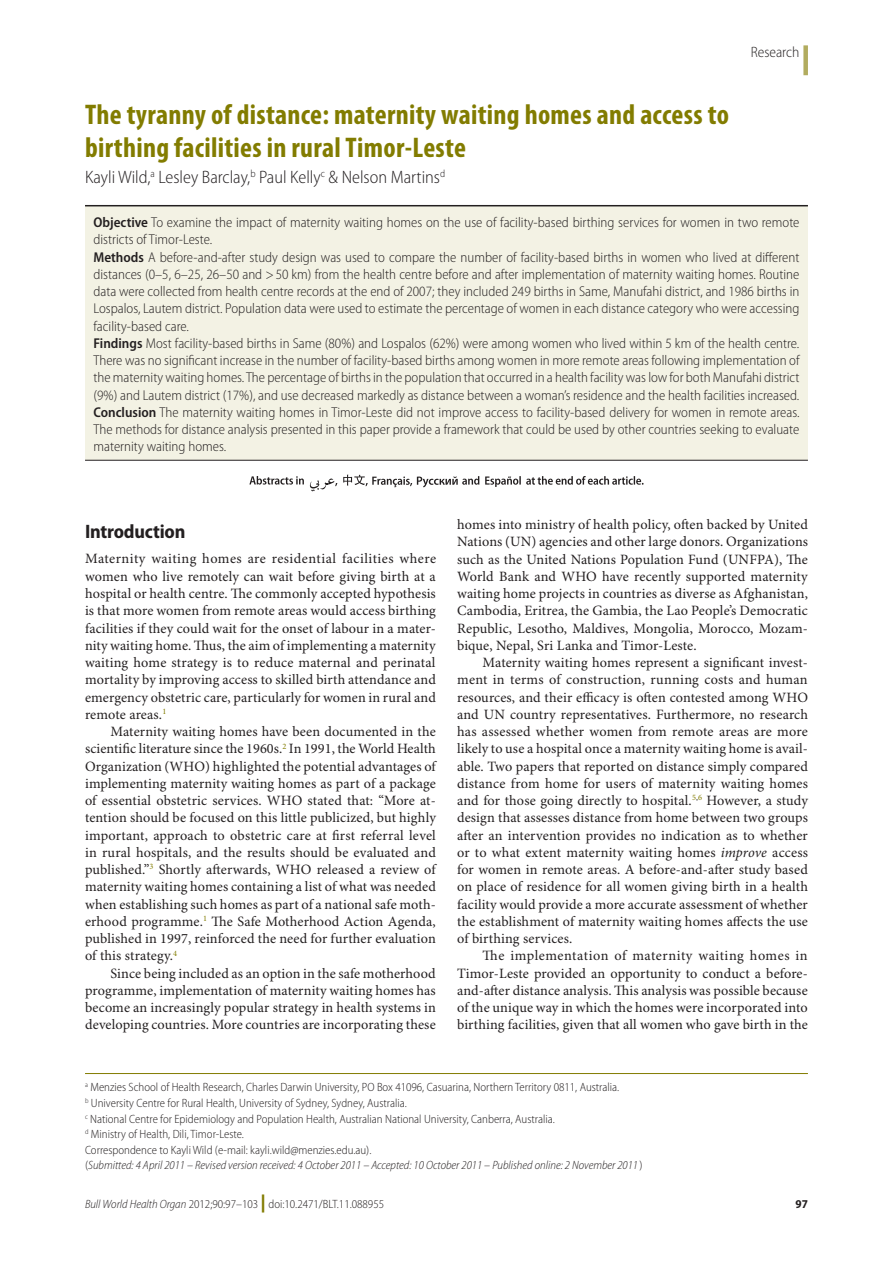
<style>
.page{position:relative;width:893px;height:1263px;background:#fff}
.page>*{position:absolute;margin:0;border:0;box-sizing:border-box;transform-origin:0 0}
.t1{font:700 condensed 28.5px/33.8px "Myriad Pro";letter-spacing:.01em;color:#827c00}
.t2{font:700 semi-condensed 19.5px "Myriad Pro";letter-spacing:-.01em;color:#231f20}
.t3{font:300 semi-condensed 18px "Myriad Pro";color:#231f20}
.t4{font:300 semi-condensed 15px "Myriad Pro";color:#231f20}
.t5{font:14.25px/17.2px "Minion Pro";letter-spacing:.01em;color:#231f20;text-align:justify}
.t6{font:300 semi-condensed 14.25px/17.2px "Myriad Pro";color:#231f20}
.t7{font:300 semi-condensed 12px/15.6px "Myriad Pro";color:#231f20}
.t8{font:700 semi-condensed 12px "Myriad Pro";color:#231f20}
.s1{font-weight:600}
.s2{font-style:italic}
.s3{font-weight:900;font-stretch:normal;font-size:18px;color:#827c00}
</style>
<div class="page">
<div style="left:803px;top:45px;width:5px;height:30px;background:#b2ac5f"></div>
<div style="left:85px;top:205px;width:723px;height:255px;background:#f3f2e4"></div>
<hr style="left:85px;top:1073px;width:723px;height:1px;background:#827c00">
<hr style="left:85px;top:205px;width:723px;height:1px;background:#231f20">
<hr style="left:85px;top:460px;width:723px;height:1px;background:#231f20">
<svg style="left:310px;top:475px;width:334px;height:16px"></svg>
<svg style="left:249px;top:476px;width:55px;height:9px"></svg>
<h1 class="t1" style="left:85px;top:98px;width:645px">The tyranny of distance: maternity waiting homes and access to birthing facilities in rural Timor-Leste</h1>
<p class="t3" style="left:85px;top:167px;width:362px">Kayli Wild,<sup>a</sup> Lesley Barclay,<sup>b</sup> Paul Kelly<sup>c</sup> &amp; Nelson Martins<sup>d</sup></p>
<p class="t4" style="left:751px;top:44px;width:50px">Research</p>
<p class="t6" style="left:94px;top:214px;width:707px"><span class="s1">Objective</span> To examine the impact of maternity waiting homes on the use of facility-based birthing services for women in two remote districts of Timor-Leste.<br><span class="s1">Methods</span> A before-and-after study design was used to compare the number of facility-based births in women who lived at different distances (0–5, 6–25, 26–50 and &gt;50 km) from the health centre before and after implementation of maternity waiting homes. Routine data were collected from health centre records at the end of 2007; they included 249 births in Same, Manufahi district, and 1986 births in Lospalos, Lautem district. Population data were used to estimate the percentage of women in each distance category who were accessing facility-based care.<br><span class="s1">Findings</span> Most facility-based births in Same (80%) and Lospalos (62%) were among women who lived within 5 km of the health centre.<br>There was no significant increase in the number of facility-based births among women in more remote areas following implementation of the maternity waiting homes. The percentage of births in the population that occurred in a health facility was low for both Manufahi district (9%) and Lautem district (17%), and use decreased markedly as distance between a woman’s residence and the health facilities increased.<br><span class="s1">Conclusion</span> The maternity waiting homes in Timor-Leste did not improve access to facility-based delivery for women in remote areas.<br>The methods for distance analysis presented in this paper provide a framework that could be used by other countries seeking to evaluate maternity waiting homes.</p>
<h2 class="t2" style="left:85px;top:520px;width:102px">Introduction</h2>
<p class="t5" style="left:85px;top:551px;width:353px">Maternity waiting homes are residential facilities where women who live remotely can wait before giving birth at a hospital or health centre. The commonly accepted hypothesis is that more women from remote areas would access birthing facilities if they could wait for the onset of labour in a mater&shy;nity waiting home. Thus, the aim of implementing a maternity waiting home strategy is to reduce maternal and perinatal mortality by improving access to skilled birth attendance and emergency obstetric care, particularly for women in rural and remote areas.<sup>1</sup></p>
<p class="t5" style="left:85px;top:723px;width:353px;text-indent:26px">Maternity waiting homes have been documented in the scientific literature since the 1960s.<sup>2</sup> In 1991, the World Health Organization (WHO) highlighted the potential advantages of implementing maternity waiting homes as part of a package of essential obstetric services. WHO stated that: “More at&shy;tention should be focused on this little publicized, but highly important, approach to obstetric care at first referral level in rural hospitals, and the results should be evaluated and published.”<sup>3</sup> Shortly afterwards, WHO released a review of maternity waiting homes containing a list of what was needed when establishing such homes as part of a national safe moth&shy;erhood programme.<sup>1</sup> The Safe Motherhood Action Agenda, published in 1997, reinforced the need for further evaluation of this strategy.<sup>4</sup></p>
<p class="t5" style="left:85px;top:965px;width:352px;text-indent:26px">Since being included as an option in the safe motherhood programme, implementation of maternity waiting homes has become an increasingly popular strategy in health systems in developing countries. More countries are incorporating these</p>
<p class="t5" style="left:457px;top:516px;width:353px">homes into ministry of health policy, often backed by United Nations (UN) agencies and other large donors. Organizations such as the United Nations Population Fund (UNFPA), The World Bank and WHO have recently supported maternity waiting home projects in countries as diverse as Afghanistan, Cambodia, Eritrea, the Gambia, the Lao People’s Democratic Republic, Lesotho, Maldives, Mongolia, Morocco, Mozam&shy;bique, Nepal, Sri Lanka and Timor-Leste.</p>
<p class="t5" style="left:457px;top:654px;width:352px;text-indent:26px">Maternity waiting homes represent a significant invest&shy;ment in terms of construction, running costs and human resources, and their efficacy is often contested among WHO and UN country representatives. Furthermore, no research has assessed whether women from remote areas are more likely to use a hospital once a maternity waiting home is avail&shy;able. Two papers that reported on distance simply compared distance from home for users of maternity waiting homes and for those going directly to hospital.<sup>5</sup><sup>,</sup><sup>6</sup> However, a study design that assesses distance from home between two groups after an intervention provides no indication as to whether or to what extent maternity waiting homes <span class="s2">improve</span> access for women in remote areas. A before-and-after study based on place of residence for all women giving birth in a health facility would provide a more accurate assessment of whether the establishment of maternity waiting homes affects the use of birthing services.</p>
<p class="t5" style="left:457px;top:948px;width:352px;text-indent:26px">The implementation of maternity waiting homes in Timor-Leste provided an opportunity to conduct a before&shy;and-after distance analysis. This analysis was possible because of the unique way in which the homes were incorporated into birthing facilities, given that all women who gave birth in the</p>
<p class="t7" style="left:85px;top:1080px;width:559px"><sup>a</sup> Menzies School of Health Research, Charles Darwin University, PO Box 41096, Casuarina, Northern Territory 0811, Australia.<br><sup>b</sup> University Centre for Rural Health, University of Sydney, Sydney, Australia.<br><sup>c</sup> National Centre for Epidemiology and Population Health, Australian National University, Canberra, Australia.<br><sup>d</sup> Ministry of Health, Dili, Timor-Leste.<br>Correspondence to Kayli Wild (e-mail: kayli.wild@menzies.edu.au).<br>(<span class="s2">Submitted: 4 April 2011 – Revised version received: 4 October 2011 – Accepted: 10 October 2011 – Published online: 2 November 2011</span> )</p>
<p class="t7" style="left:85px;top:1197px;width:301px"><span class="s2">Bull World Health Organ</span> 2012;90:97–103 <span class="s3">|</span> doi:10.2471/BLT.11.088955</p>
<p class="t8" style="left:795px;top:1197px;width:14px">97</p>
</div>
